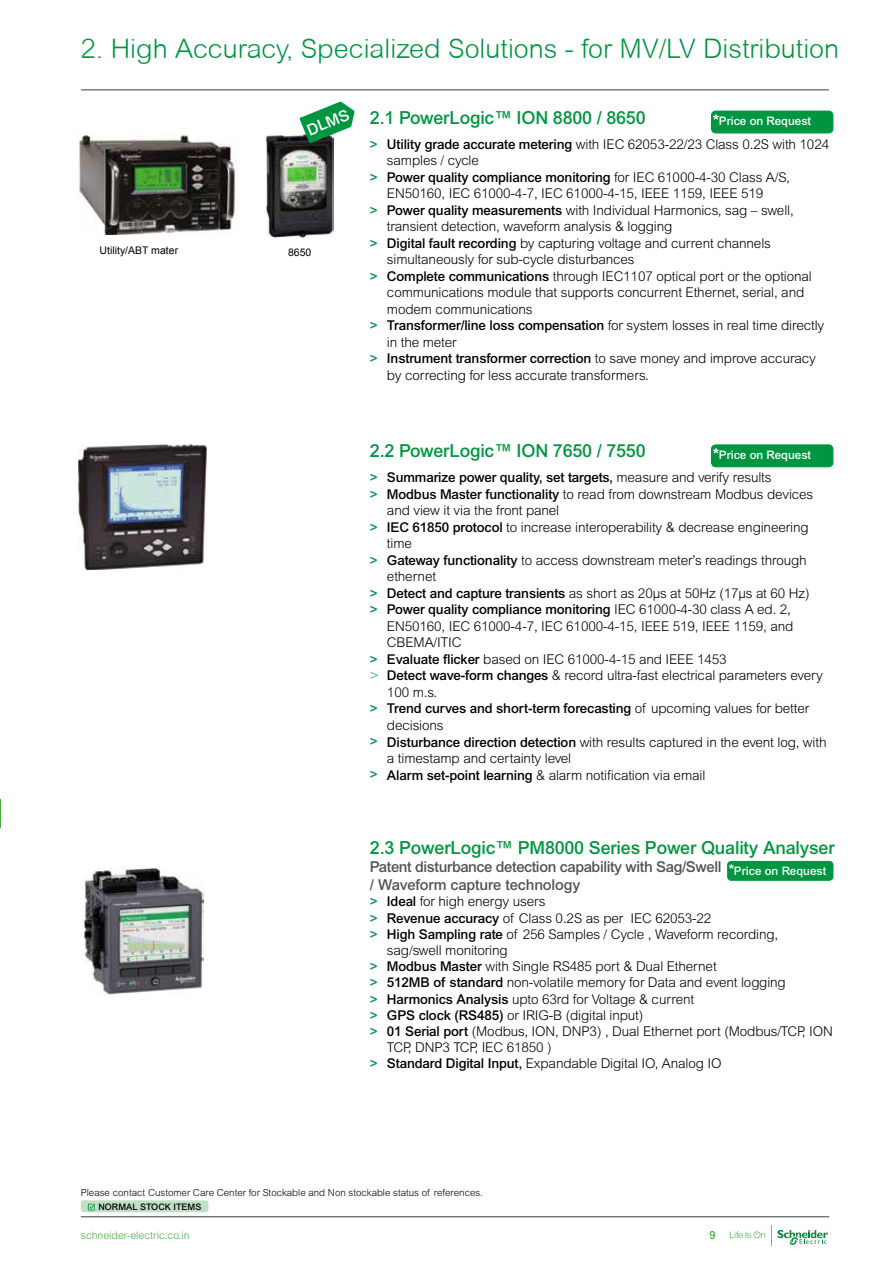
<style>
.page{position:relative;width:893px;height:1263px;background:#fff}
.page>*{position:absolute;margin:0;border:0;box-sizing:border-box;transform-origin:0 0}
.t1{font:300 27px "Arial Rounded MT";color:#009641}
.t2{font:500 18px "Arial MT Std";letter-spacing:-.01em;color:#009641}
.t3{font:500 15.6px "Arial MT Std";color:#fff}
.t4{font:500 15px/18px "Arial MT Std";letter-spacing:-.025em;color:#505456}
.t5{font:300 13.5px/16.5px "Arial MT Std";letter-spacing:-.01em;color:#000}
.t6{font:500 13.5px/16.5px "Arial MT Std";letter-spacing:-.01em;color:#000}
.t7{font:500 11.7px "Arial MT Std";color:#fff}
.t8{font:500 11.25px "Arial MT Std";color:#48ad40}
.t9{font:300 10.5px "Arial MT Std";color:#48ad40}
.t10{font:10.5px "Arial";color:#000}
.t11{font:300 9.75px "Arial MT Std";color:#000}
.t12{font:500 9px "Arial MT Std";color:#000}
.s1{font-weight:500;color:#009641}
.s2{font-weight:500}
.s3{color:#009641}
.s4{font-weight:300}
</style>
<div class="page">
<hr style="left:81px;top:89px;width:748px;height:1px;background:#505456">
<hr style="left:81px;top:1216px;width:748px;height:1px;background:#505456">
<svg style="left:730px;top:1231px;width:35px;height:7px"></svg>
<svg style="left:771px;top:1225px;width:57px;height:20px"></svg>
<div style="left:81px;top:1200px;width:127px;height:12px;background:#c1dfc4;border-radius:3px"></div>
<svg style="left:88px;top:1204px;width:7px;height:6px"></svg>
<hr style="left:0;top:669px;width:1px;height:130px;background:#48ad40">
<svg style="left:0;top:799px;width:1px;height:29px"></svg>
<img style="left:78px;top:444px;width:129px;height:126px">
<div style="left:711px;top:445px;width:122px;height:22px;background:#009641;border-radius:4px"></div>
<div style="left:711px;top:444px;width:122px;height:23px;border:1px solid #009641;border-radius:4px"></div>
<svg style="left:713px;top:448px;width:6px;height:5px"></svg>
<div style="left:711px;top:111px;width:122px;height:22px;background:#009641;border-radius:4px"></div>
<div style="left:711px;top:111px;width:122px;height:22px;border:1px solid #009641;border-radius:4px"></div>
<svg style="left:713px;top:114px;width:6px;height:5px"></svg>
<img style="left:78px;top:135px;width:158px;height:100px">
<img style="left:265px;top:133px;width:69px;height:105px">
<div style="left:728px;top:861px;width:105px;height:19px;background:#009641;border-radius:4px"></div>
<div style="left:727px;top:861px;width:106px;height:20px;border:1px solid #009641;border-radius:4px"></div>
<svg style="left:729px;top:864px;width:5px;height:5px"></svg>
<img style="left:83px;top:867px;width:120px;height:127px">
<svg style="left:298px;top:101px;width:57px;height:44px"></svg>
<p class="t1" style="left:81px;top:33px;width:760px">2. High Accuracy, Specialized Solutions - for MV/LV Distribution</p>
<p class="t3" style="left:304px;top:122px;width:46px;rotate:-22deg">DLMS</p>
<p class="t10" style="left:100px;top:243px;width:80px">Utility/ABT mater</p>
<p class="t10" style="left:288px;top:245px;width:25px">8650</p>
<p class="t2" style="left:370px;top:107px;width:277px">2.1 PowerLogic™ ION 8800 / 8650</p>
<p class="t5" style="left:387px;top:136px;width:444px;text-indent:-17px"><span class="s1">&gt;</span> <span class="s2">Utility grade accurate metering</span> with IEC 62053-22/23 Class 0.2S with 1024 samples / cycle</p>
<p class="t5" style="left:387px;top:169px;width:405px;text-indent:-17px"><span class="s1">&gt;</span> <span class="s2">Power quality compliance monitoring</span> for IEC 61000-4-30 Class A/S,<br>EN50160, IEC 61000-4-7, IEC 61000-4-15, IEEE 1159, IEEE 519</p>
<p class="t5" style="left:387px;top:202px;width:408px;text-indent:-17px"><span class="s1">&gt;</span> <span class="s2">Power quality measurements</span> with Individual Harmonics, sag – swell, transient detection, waveform analysis &amp; logging</p>
<p class="t5" style="left:387px;top:235px;width:385px;text-indent:-17px"><span class="s1">&gt;</span> <span class="s2">Digital fault recording</span> by capturing voltage and current channels simultaneously for sub-cycle disturbances</p>
<p class="t5" style="left:387px;top:268px;width:426px;text-indent:-17px"><span class="s1">&gt;</span> <span class="s2">Complete communications</span> through IEC1107 optical port or the optional communications module that supports concurrent Ethernet, serial, and modem communications</p>
<p class="t5" style="left:387px;top:317px;width:439px;text-indent:-17px"><span class="s1">&gt;</span> <span class="s2">Transformer/line loss compensation</span> for system losses in real time directly in the meter</p>
<p class="t5" style="left:387px;top:350px;width:430px;text-indent:-17px"><span class="s1">&gt;</span> <span class="s2">Instrument transformer correction</span> to save money and improve accuracy by correcting for less accurate transformers.</p>
<p class="t7" style="left:719px;top:114px;width:94px">Price on Request</p>
<p class="t2" style="left:370px;top:441px;width:277px">2.2 PowerLogic™ ION 7650 / 7550</p>
<p class="t6" style="left:370px;top:469px;width:403px"><span class="s3">&gt;</span> Summarize power quality, set targets, <span class="s4">measure and verify results</span></p>
<p class="t5" style="left:387px;top:486px;width:428px;text-indent:-17px"><span class="s1">&gt;</span> <span class="s2">Modbus Master functionality</span> to read from downstream Modbus devices and view it via the front panel</p>
<p class="t5" style="left:387px;top:519px;width:423px;text-indent:-17px"><span class="s1">&gt;</span> <span class="s2">IEC 61850 protocol</span> to increase interoperability &amp; decrease engineering time</p>
<p class="t5" style="left:387px;top:552px;width:421px;text-indent:-17px"><span class="s1">&gt;</span> <span class="s2">Gateway functionality</span> to access downstream meter’s readings through ethernet</p>
<p class="t5" style="left:370px;top:585px;width:441px"><span class="s1">&gt;</span> <span class="s2">Detect and capture transients</span> as short as 20μs at 50Hz (17μs at 60 Hz)</p>
<p class="t5" style="left:387px;top:601px;width:408px;text-indent:-17px"><span class="s1">&gt;</span> <span class="s2">Power quality compliance monitoring</span> IEC 61000-4-30 class A ed. 2,<br>EN50160, IEC 61000-4-7, IEC 61000-4-15, IEEE 519, IEEE 1159, and<br>CBEMA/ITIC</p>
<p class="t5" style="left:370px;top:651px;width:358px"><span class="s1">&gt;</span> <span class="s2">Evaluate flicker</span> based on IEC 61000-4-15 and IEEE 1453</p>
<p class="t5" style="left:387px;top:667px;width:437px;text-indent:-17px"><span class="s3">&gt;</span> <span class="s2">Detect wave-form changes</span> &amp; record ultra-fast electrical parameters every<br>100 m.s.</p>
<p class="t6" style="left:387px;top:700px;width:424px;text-indent:-17px"><span class="s3">&gt;</span> Trend curves and short-term forecasting <span class="s4">of upcoming values for better decisions</span></p>
<p class="t5" style="left:387px;top:733px;width:441px;text-indent:-17px"><span class="s1">&gt;</span> <span class="s2">Disturbance direction detection</span> with results captured in the event log, with a timestamp and certainty level</p>
<p class="t5" style="left:370px;top:766px;width:337px"><span class="s1">&gt;</span> <span class="s2">Alarm set-point learning</span> &amp; alarm notification via email</p>
<p class="t7" style="left:719px;top:448px;width:94px">Price on Request</p>
<p class="t2" style="left:370px;top:837px;width:466px">2.3 PowerLogic™ PM8000 Series Power Quality Analyser</p>
<p class="t4" style="left:370px;top:858px;width:353px">Patent disturbance detection capability with Sag/Swell / Waveform capture technology</p>
<p class="t5" style="left:370px;top:893px;width:177px"><span class="s1">&gt;</span> <span class="s2">Ideal</span> for high energy users</p>
<p class="t5" style="left:370px;top:910px;width:343px"><span class="s1">&gt;</span> <span class="s2">Revenue accuracy</span> of Class 0.2S as per IEC 62053-22</p>
<p class="t5" style="left:387px;top:926px;width:393px;text-indent:-17px"><span class="s1">&gt;</span> <span class="s2">High Sampling rate</span> of 256 Samples / Cycle , Waveform recording, sag/swell monitoring</p>
<p class="t5" style="left:370px;top:958px;width:348px"><span class="s1">&gt;</span> <span class="s2">Modbus Master</span> with Single RS485 port &amp; Dual Ethernet</p>
<p class="t5" style="left:370px;top:974px;width:417px"><span class="s1">&gt;</span> <span class="s2">512MB of standard</span> non-volatile memory for Data and event logging</p>
<p class="t5" style="left:370px;top:991px;width:326px"><span class="s1">&gt;</span> <span class="s2">Harmonics Analysis</span> upto 63rd for Voltage &amp; current</p>
<p class="t5" style="left:370px;top:1007px;width:275px"><span class="s1">&gt;</span> <span class="s2">GPS clock (RS485)</span> or IRIG-B (digital input)</p>
<p class="t5" style="left:387px;top:1023px;width:447px;text-indent:-17px"><span class="s1">&gt;</span> <span class="s2">01 Serial port</span> (Modbus, ION, DNP3) , Dual Ethernet port (Modbus/TCP, ION<br>TCP, DNP3 TCP, IEC 61850 )</p>
<p class="t5" style="left:370px;top:1055px;width:353px"><span class="s1">&gt;</span> <span class="s2">Standard Digital Input,</span> Expandable Digital IO, Analog IO</p>
<p class="t7" style="left:734px;top:864px;width:94px">Price on Request</p>
<p class="t11" style="left:81px;top:1187px;width:403px">Please contact Customer Care Center for Stockable and Non stockable status of references.</p>
<p class="t9" style="left:81px;top:1229px;width:110px">schneider-electric.co.in</p>
<p class="t8" style="left:709px;top:1228px;width:8px">9</p>
<p class="t12" style="left:98px;top:1202px;width:104px">NORMAL STOCK ITEMS</p>
</div>
